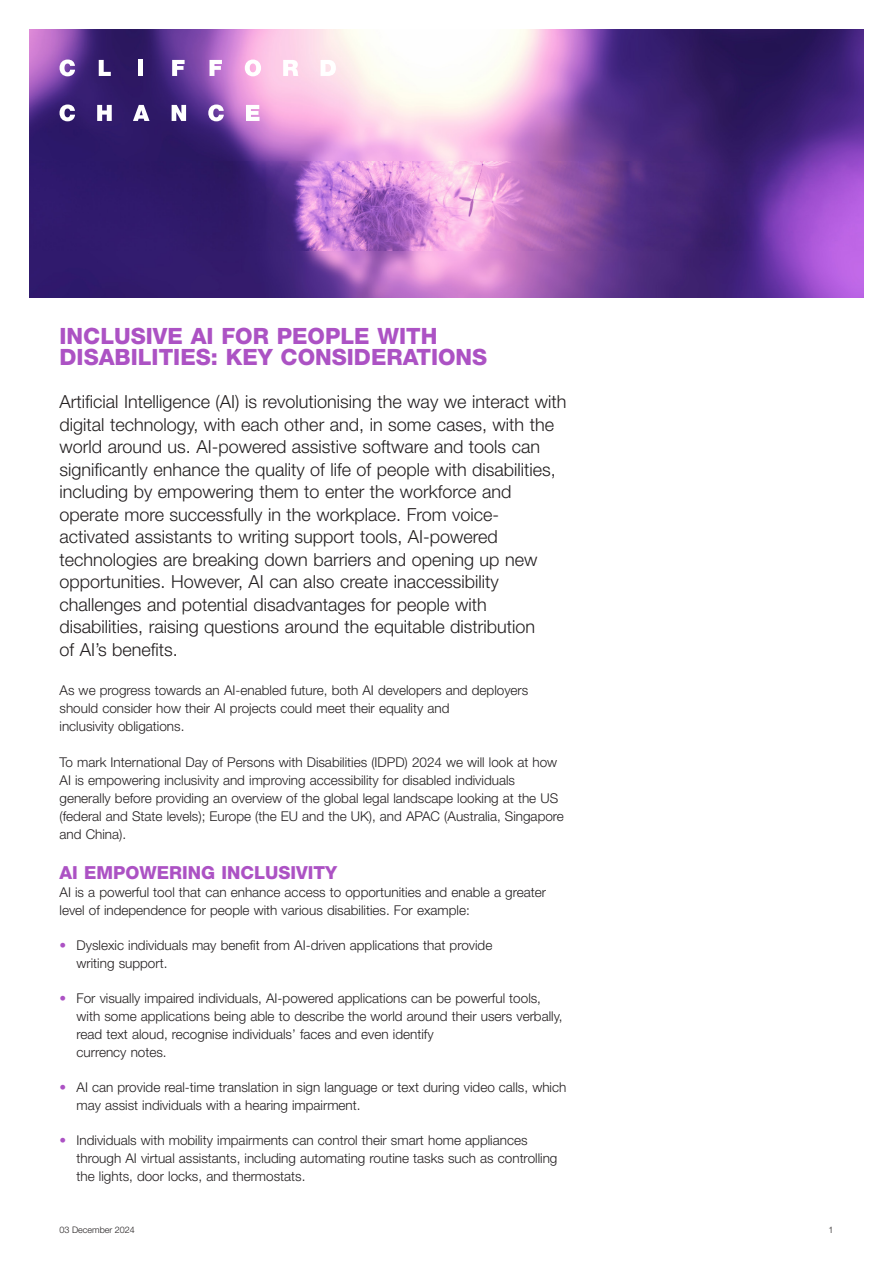
<style>
.page{position:relative;width:893px;height:1263px;background:#fff}
.page>*{position:absolute;margin:0;border:0;box-sizing:border-box;transform-origin:0 0}
._00__Main_Heading{font:800 22.5px/21px "Helvetica Neue LT Std";color:#ac52c4}
._01__Intro_Para{font:300 18px/22.5px "Helvetica Neue LT Std";color:#231f20}
._02__Heading_1{font:800 18px "Helvetica Neue LT Std";color:#ac52c4}
._01__Intro_Para-2{font:300 13.5px/18px "Helvetica Neue LT Std";color:#231f20}
._02__Heading_1-2{font:300 13.5px/18px "Helvetica Neue LT Std";color:#231f20}
.t1{font:300 9px "Helvetica Neue LT Std";color:#231f20}
.s1{color:#ac52c4}
</style>
<div class="page">
<img style="left:30px;top:30px;width:833px;height:268px">
<svg style="left:60px;top:60px;width:15px;height:16px"></svg>
<svg style="left:99px;top:60px;width:12px;height:16px"></svg>
<div style="left:138px;top:60px;width:5px;height:16px;background:#fff"></div>
<svg style="left:172px;top:60px;width:13px;height:16px"></svg>
<svg style="left:210px;top:60px;width:12px;height:16px"></svg>
<svg style="left:245px;top:60px;width:16px;height:16px"></svg>
<svg style="left:283px;top:60px;width:15px;height:16px"></svg>
<svg style="left:321px;top:60px;width:15px;height:16px"></svg>
<svg style="left:60px;top:105px;width:15px;height:16px"></svg>
<svg style="left:97px;top:105px;width:15px;height:16px"></svg>
<svg style="left:133px;top:105px;width:17px;height:16px"></svg>
<svg style="left:172px;top:105px;width:14px;height:16px"></svg>
<svg style="left:208px;top:105px;width:16px;height:16px"></svg>
<svg style="left:246px;top:105px;width:14px;height:16px"></svg>
<img style="left:30px;top:162px;width:833px;height:89px">
<p class="_00__Main_Heading" style="left:60px;top:325px;width:429px">INCLUSIVE AI FOR PEOPLE WITH<br>DISABILITIES: KEY CONSIDERATIONS</p>
<p class="_01__Intro_Para" style="left:60px;top:390px;width:508px">Artificial Intelligence (AI) is revolutionising the way we interact with digital technology, with each other and, in some cases, with the world around us. AI-powered assistive software and tools can significantly enhance the quality of life of people with disabilities, including by empowering them to enter the workforce and operate more successfully in the workplace. From voice&shy;activated assistants to writing support tools, AI-powered technologies are breaking down barriers and opening up new opportunities. However, AI can also create inaccessibility challenges and potential disadvantages for people with disabilities, raising questions around the equitable distribution<br>of AI’s benefits.</p>
<p class="_01__Intro_Para-2" style="left:60px;top:681px;width:470px">As we progress towards an AI-enabled future, both AI developers and deployers should consider how their AI projects could meet their equality and<br>inclusivity obligations.</p>
<p class="_01__Intro_Para-2" style="left:60px;top:753px;width:506px">To mark International Day of Persons with Disabilities (IDPD) 2024 we will look at how AI is empowering inclusivity and improving accessibility for disabled individuals generally before providing an overview of the global legal landscape looking at the US (federal and State levels); Europe (the EU and the UK), and APAC (Australia, Singapore and China).</p>
<p class="_02__Heading_1" style="left:60px;top:861px;width:279px">AI EMPOWERING INCLUSIVITY</p>
<p class="_02__Heading_1-2" style="left:60px;top:882px;width:488px">AI is a powerful tool that can enhance access to opportunities and enable a greater level of independence for people with various disabilities. For example:</p>
<p class="_01__Intro_Para-2" style="left:77px;top:935px;width:417px;text-indent:-17px"><span class="s1">•</span> Dyslexic individuals may benefit from AI-driven applications that provide writing support.</p>
<p class="_01__Intro_Para-2" style="left:77px;top:988px;width:487px;text-indent:-17px"><span class="s1">•</span> For visually impaired individuals, AI-powered applications can be powerful tools, with some applications being able to describe the world around their users verbally, read text aloud, recognise individuals’ faces and even identify<br>currency notes.</p>
<p class="_01__Intro_Para-2" style="left:77px;top:1077px;width:491px;text-indent:-17px"><span class="s1">•</span> AI can provide real-time translation in sign language or text during video calls, which may assist individuals with a hearing impairment.</p>
<p class="_01__Intro_Para-2" style="left:77px;top:1131px;width:482px;text-indent:-17px"><span class="s1">•</span> Individuals with mobility impairments can control their smart home appliances through AI virtual assistants, including automating routine tasks such as controlling the lights, door locks, and thermostats.</p>
<p class="t1" style="left:60px;top:1224px;width:77px">03 December 2024</p>
<p class="t1" style="left:828px;top:1224px;width:7px">1</p>
</div>
